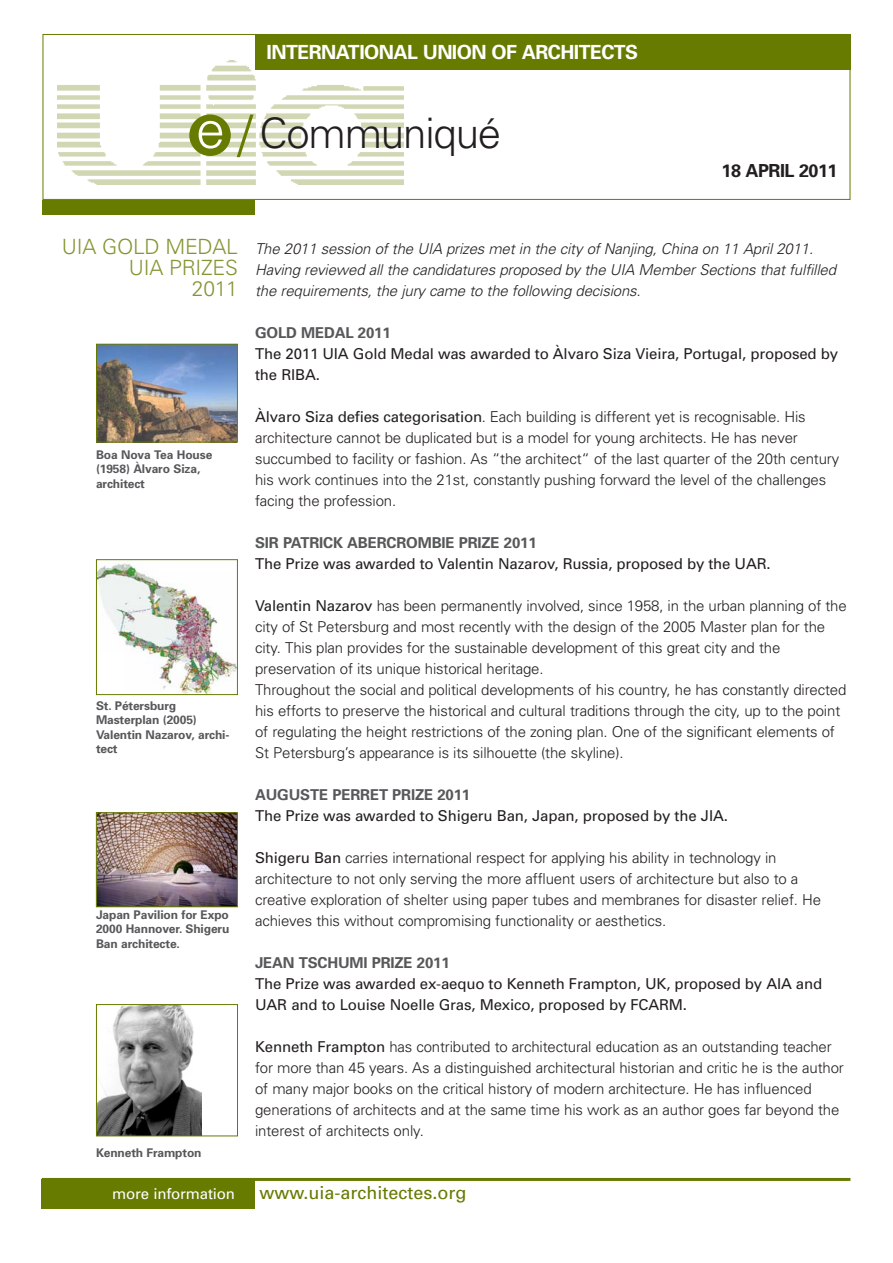
<style>
.page{position:relative;width:893px;height:1263px;background:#fff}
.page>*{position:absolute;margin:0;border:0;box-sizing:border-box;transform-origin:0 0}
.t1{font:300 52.05px "Univers";color:#fff}
.t2{font:300 42px "Univers";letter-spacing:-.03em;color:#231f20}
.t3{font:300 21px/21px "Univers";letter-spacing:-.01em;color:#859533;text-align:right}
.t4{font:700 19.5px "Univers";letter-spacing:-.03em;color:#fff}
.t5{font:18px "Univers";color:#667b00}
.t6{font:700 18px "Univers";letter-spacing:-.03em;color:#231f20}
.t7{font:300 15px/21px "Univers";letter-spacing:-.01em;color:#231f20}
.t8{font:15px/21px "Univers";letter-spacing:-.01em;color:#231f20}
.t9{font:italic 300 15px/21px "Univers";letter-spacing:-.01em;color:#231f20}
.t10{font:700 15px "Univers";letter-spacing:-.01em;color:#57585a}
.t11{font:15px "Univers";letter-spacing:-.01em;color:#fff}
.t12{font:700 12px/14.4px "Univers";letter-spacing:-.01em;color:#57585a}
.s1{color:#667b00}
.s2{font-weight:400}
</style>
<div class="page">
<img style="left:58px;top:61px;width:345px;height:124px">
<div style="left:43px;top:200px;width:212px;height:14px;background:#667b00"></div>
<div style="left:255px;top:34px;width:595px;height:36px;background:#667b00"></div>
<div style="left:189px;top:114px;width:42px;height:42px;background:#667b00;border-radius:21px"></div>
<div style="left:42px;top:1179px;width:213px;height:30px;background:#667b00"></div>
<hr style="left:42px;top:1178px;width:808px;height:3px;background:#667b00">
<img style="left:98px;top:346px;width:138px;height:94px">
<div style="left:96px;top:344px;width:142px;height:98px;border:1px solid #667b00"></div>
<img style="left:98px;top:561px;width:138px;height:132px">
<div style="left:96px;top:559px;width:142px;height:136px;border:1px solid #667b00"></div>
<img style="left:98px;top:814px;width:138px;height:91px">
<div style="left:96px;top:812px;width:142px;height:95px;border:1px solid #667b00"></div>
<img style="left:98px;top:1006px;width:103px;height:128px">
<div style="left:96px;top:1004px;width:142px;height:132px;border:1px solid #667b00"></div>
<h3 class="t4" style="left:267px;top:45px;width:373px">INTERNATIONAL UNION OF ARCHITECTS</h3>
<h1 class="t1" style="left:196px;top:110px;width:58px">e<span class="s1">/</span></h1>
<h2 class="t2" style="left:260px;top:117px;width:243px">Communiqué</h2>
<p class="t6" style="left:722px;top:164px;width:118px">18 APRIL 2011</p>
<h3 class="t3" style="left:62px;top:238px;width:178px">UIA GOLD MEDAL<br>UIA PRIZES<br>2011</h3>
<p class="t12" style="left:96px;top:448px;width:118px">Boa Nova Tea House (1958) Àlvaro Siza, architect</p>
<p class="t12" style="left:96px;top:699px;width:135px">St. Pétersburg<br>Masterplan (2005)<br>Valentin Nazarov, archi&shy;tect</p>
<p class="t12" style="left:96px;top:908px;width:135px;text-align:justify">Japan Pavilion for Expo 2000 Hannover. Shigeru Ban architecte.</p>
<p class="t12" style="left:96px;top:1147px;width:107px">Kenneth Frampton</p>
<p class="t9" style="left:255px;top:240px;width:582px">The 2011 session of the UIA prizes met in the city of Nanjing, China on 11 April 2011.<br>Having reviewed all the candidatures proposed by the UIA Member Sections that fulfilled the requirements, the jury came to the following decisions.</p>
<p class="t10" style="left:255px;top:327px;width:137px">GOLD MEDAL 2011</p>
<p class="t8" style="left:255px;top:345px;width:584px">The 2011 UIA Gold Medal was awarded to Àlvaro Siza Vieira, Portugal, proposed by the RIBA.</p>
<p class="t7" style="left:255px;top:408px;width:586px"><span class="s2">Àlvaro Siza defies categorisation</span>. Each building is different yet is recognisable. His architecture cannot be duplicated but is a model for young architects. He has never succumbed to facility or fashion. As “the architect“ of the last quarter of the 20th century his work continues into the 21st, constantly pushing forward the level of the challenges facing the profession.</p>
<p class="t10" style="left:255px;top:537px;width:283px">SIR PATRICK ABERCROMBIE PRIZE 2011</p>
<p class="t8" style="left:255px;top:555px;width:517px">The Prize was awarded to Valentin Nazarov, Russia, proposed by the UAR.</p>
<p class="t7" style="left:255px;top:597px;width:593px"><span class="s2">Valentin Nazarov</span> has been permanently involved, since 1958, in the urban planning of the city of St Petersburg and most recently with the design of the 2005 Master plan for the city. This plan provides for the sustainable development of this great city and the preservation of its unique historical heritage.<br>Throughout the social and political developments of his country, he has constantly directed his efforts to preserve the historical and cultural traditions through the city, up to the point of regulating the height restrictions of the zoning plan. One of the significant elements of St Petersburg’s appearance is its silhouette (the skyline).</p>
<p class="t10" style="left:255px;top:789px;width:217px">AUGUSTE PERRET PRIZE 2011</p>
<p class="t8" style="left:255px;top:807px;width:474px">The Prize was awarded to Shigeru Ban, Japan, proposed by the JIA.</p>
<p class="t7" style="left:255px;top:849px;width:567px"><span class="s2">Shigeru Ban</span> carries international respect for applying his ability in technology in architecture to not only serving the more affluent users of architecture but also to a creative exploration of shelter using paper tubes and membranes for disaster relief. He achieves this without compromising functionality or aesthetics.</p>
<p class="t10" style="left:255px;top:957px;width:196px">JEAN TSCHUMI PRIZE 2011</p>
<p class="t8" style="left:255px;top:975px;width:569px">The Prize was awarded ex-aequo to Kenneth Frampton, UK, proposed by AIA and<br>UAR and to Louise Noelle Gras, Mexico, proposed by FCARM.</p>
<p class="t7" style="left:255px;top:1038px;width:590px"><span class="s2">Kenneth Frampton</span> has contributed to architectural education as an outstanding teacher for more than 45 years. As a distinguished architectural historian and critic he is the author of many major books on the critical history of modern architecture. He has influenced generations of architects and at the same time his work as an author goes far beyond the interest of architects only.</p>
<p class="t11" style="left:112px;top:1188px;width:124px">more information</p>
<p class="t5" style="left:260px;top:1186px;width:208px">www.uia-architectes.org</p>
</div>
